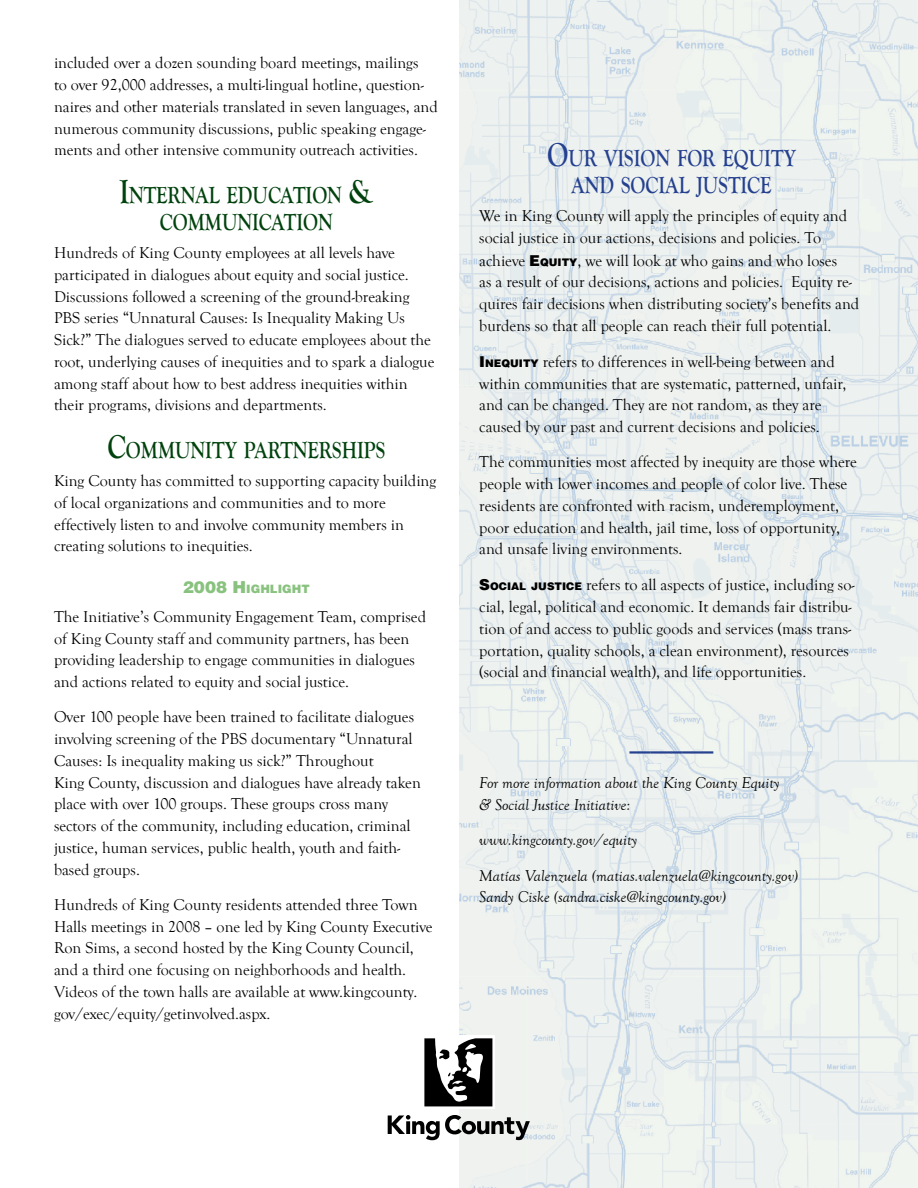
<style>
.page{position:relative;width:918px;height:1188px;background:#fff}
.page>*{position:absolute;margin:0;border:0;box-sizing:border-box;transform-origin:0 0}
.t1{font:700 34.5px "Goudy Old Style T";color:#24408f;scale:.8 1}
.t2{font:700 24.15px/27px "Goudy Old Style T";color:#00420d;text-align:center;scale:.8 1}
.t3{font:700 24.15px/27px "Goudy Old Style T";color:#24408f;text-align:center;scale:.8 1}
.t4{font:16.2px/21.8px "Goudy Old Style T";color:#000}
.t5{font:italic 16.2px/21.8px "Goudy Old Style T";color:#000}
.t6{font:900 11.55px "Helvetica LT Std";color:#89c27f}
.s1{font-size:34.5px}
.s2{font-size:16.5px}
.s3{font-family:"Helvetica LT Std";font-weight:900;font-size:15px}
.s4{font-family:"Helvetica LT Std";font-weight:900;font-size:10.5px}
</style>
<div class="page">
<img style="left:459px;top:0;width:459px;height:1188px">
<svg style="left:424px;top:1036px;width:71px;height:73px"></svg>
<svg style="left:424px;top:1038px;width:68px;height:68px"></svg>
<svg style="left:388px;top:1115px;width:142px;height:25px"></svg>
<p class="t4" style="left:54px;top:53px;width:385px">included over a dozen sounding board meetings, mailings<br>to over 92,000 addresses, a multi-lingual hotline, question&shy;naires and other materials translated in seven languages, and numerous community discussions, public speaking engage&shy;ments and other intensive community outreach activities.</p>
<h2 class="t2" style="left:119px;top:182px;width:319px"><span class="s1">I</span>NTERNAL EDUCATION <span class="s1">&amp;<br></span>COMMUNICATION</h2>
<p class="t4" style="left:54px;top:242px;width:382px">Hundreds of King County employees at all levels have participated in dialogues about equity and social justice.<br>Discussions followed a screening of the ground-breaking PBS series “Unnatural Causes: Is Inequality Making Us Sick?” The dialogues served to educate employees about the root, underlying causes of inequities and to spark a dialogue among staff about how to best address inequities within their programs, divisions and departments.</p>
<h2 class="t2" style="left:107px;top:437px;width:347px"><span class="s1">C</span>OMMUNITY PARTNERSHIPS</h2>
<p class="t4" style="left:54px;top:470px;width:384px">King County has committed to supporting capacity building of local organizations and communities and to more effectively listen to and involve community members in creating solutions to inequities.</p>
<p class="t6" style="left:183px;top:582px;width:128px"><span class="s2">2008 H</span>IGHLIGHT</p>
<p class="t4" style="left:54px;top:606px;width:374px">The Initiative’s Community Engagement Team, comprised of King County staff and community partners, has been providing leadership to engage communities in dialogues and actions related to equity and social justice.</p>
<p class="t4" style="left:54px;top:707px;width:368px">Over 100 people have been trained to facilitate dialogues involving screening of the PBS documentary “Unnatural Causes: Is inequality making us sick?” Throughout<br>King County, discussion and dialogues have already taken place with over 100 groups. These groups cross many sectors of the community, including education, criminal justice, human services, public health, youth and faith&shy;based groups.</p>
<p class="t4" style="left:54px;top:894px;width:380px">Hundreds of King County residents attended three Town Halls meetings in 2008 – one led by King County Executive Ron Sims, a second hosted by the King County Council, and a third one focusing on neighborhoods and health.<br>Videos of the town halls are available at www.kingcounty. gov/exec/equity/getinvolved.aspx.</p>
<h2 class="t3" style="left:547px;top:145px;width:313px"><span class="s1">O</span>UR VISION FOR EQUITY<br>AND SOCIAL JUSTICE</h2>
<p class="t4" style="left:479px;top:205px;width:382px">We in King County will apply the principles of equity and social justice in our actions, decisions and policies. To achieve <span class="s3">E</span> <span class="s4">QUITY</span>, we will look at who gains and who loses<br>as a result of our decisions, actions and policies. Equity re&shy;quires fair decisions when distributing society’s benefits and burdens so that all people can reach their full potential.</p>
<p class="t4" style="left:479px;top:351px;width:369px"><span class="s3">I</span> <span class="s4">NEQUITY</span> refers to differences in well-being between and within communities that are systematic, patterned, unfair, and can be changed. They are not random, as they are caused by our past and current decisions and policies.</p>
<p class="t4" style="left:479px;top:452px;width:379px">The communities most affected by inequity are those where people with lower incomes and people of color live. These residents are confronted with racism, underemployment, poor education and health, jail time, loss of opportunity, and unsafe living environments.</p>
<p class="t4" style="left:479px;top:575px;width:377px"><span class="s3">S</span><span class="s4">OCIAL JUSTICE</span> refers to all aspects of justice, including so&shy;cial, legal, political and economic. It demands fair distribu&shy;tion of and access to public goods and services (mass trans&shy;portation, quality schools, a clean environment), resources (social and financial wealth), and life opportunities.</p>
<h1 class="t1" style="left:628px;top:729px;width:110px">––––––––</h1>
<p class="t5" style="left:479px;top:773px;width:302px">For more information about the King County Equity &amp; Social Justice Initiative:</p>
<p class="t5" style="left:479px;top:823px;width:320px;line-height:35.2px">www.kingcounty.gov/equity<br>Matías Valenzuela (matias.valenzuela@kingcounty.gov)</p>
<p class="t5" style="left:479px;top:887px;width:248px">Sandy Ciske (sandra.ciske@kingcounty.gov)</p>
</div>
